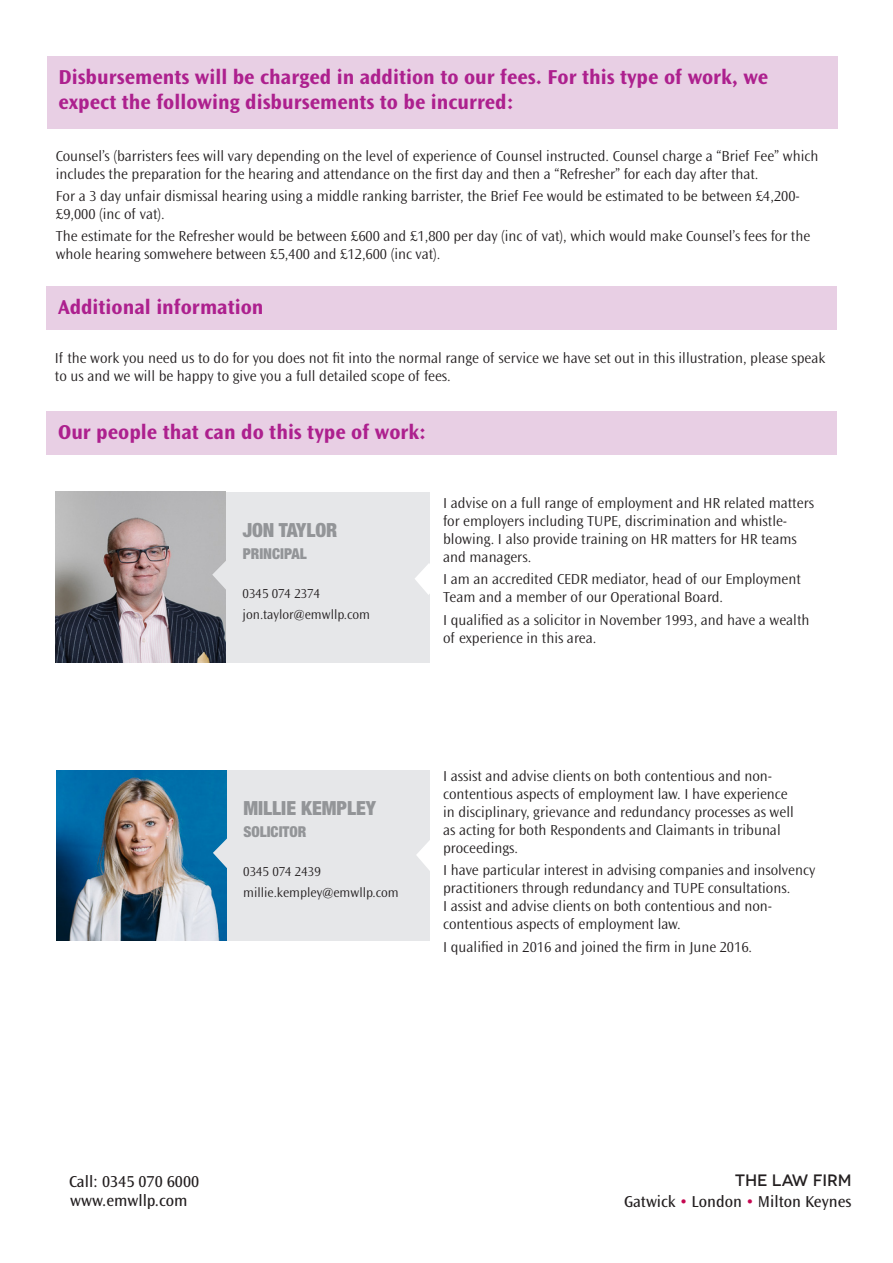
<style>
.page{position:relative;width:893px;height:1263px;background:#fff}
.page>*{position:absolute;margin:0;border:0;box-sizing:border-box;transform-origin:0 0}
.t1{font:700 21px/25.2px "Ocean Sans Std";color:#ad208e}
.t2{font:900 condensed 19.5px "Helvetica Neue";color:#939598}
.t3{font:16.5px "Ocean Sans MT Std";color:#231f20}
.t4{font:500 16.5px "Novecentowide";color:#231f20}
.t5{font:300 15px/18px "Ocean Sans Std";color:#231f20}
.t6{font:900 condensed 15px "Helvetica Neue";color:#939598}
.t7{font:300 13.5px "Ocean Sans Std";color:#231f20}
.s1{color:#c50750}
</style>
<div class="page">
<div style="left:47px;top:56px;width:791px;height:73px;background:#e8cfe4"></div>
<div style="left:46px;top:286px;width:791px;height:43px;background:#e8cfe4"></div>
<div style="left:46px;top:411px;width:791px;height:44px;background:#e8cfe4"></div>
<div style="left:225px;top:492px;width:204px;height:170px;background:#e6e7e9"></div>
<img style="left:55px;top:492px;width:170px;height:170px">
<svg style="left:212px;top:560px;width:14px;height:30px"></svg>
<div style="left:226px;top:770px;width:204px;height:170px;background:#e6e7e9"></div>
<img style="left:56px;top:770px;width:170px;height:170px">
<svg style="left:213px;top:838px;width:14px;height:30px"></svg>
<svg style="left:415px;top:563px;width:15px;height:32px"></svg>
<svg style="left:416px;top:840px;width:14px;height:31px"></svg>
<p class="t1" style="left:59px;top:65px;width:711px">Disbursements will be charged in addition to our fees. For this type of work, we expect the following disbursements to be incurred:</p>
<p class="t5" style="left:56px;top:147px;width:764px">Counsel’s (barristers fees will vary depending on the level of experience of Counsel instructed. Counsel charge a “Brief Fee” which includes the preparation for the hearing and attendance on the first day and then a “Refresher” for each day after that.</p>
<p class="t5" style="left:56px;top:187px;width:746px">For a 3 day unfair dismissal hearing using a middle ranking barrister, the Brief Fee would be estimated to be between £4,200- £9,000 (inc of vat).</p>
<p class="t5" style="left:56px;top:228px;width:756px">The estimate for the Refresher would be between £600 and £1,800 per day (inc of vat), which would make Counsel’s fees for the whole hearing somwehere between £5,400 and £12,600 (inc vat).</p>
<p class="t1" style="left:58px;top:294px;width:207px">Additional information</p>
<p class="t5" style="left:55px;top:349px;width:772px">If the work you need us to do for you does not fit into the normal range of service we have set out in this illustration, please speak to us and we will be happy to give you a full detailed scope of fees.</p>
<p class="t1" style="left:58px;top:420px;width:369px">Our people that can do this type of work:</p>
<p class="t2" style="left:243px;top:513px;width:96px">JON TAYLOR</p>
<p class="t6" style="left:243px;top:541px;width:66px">PRINCIPAL</p>
<p class="t7" style="left:243px;top:586px;width:79px">0345 074 2374</p>
<p class="t7" style="left:243px;top:607px;width:129px">jon.taylor@emwllp.com</p>
<p class="t5" style="left:443px;top:494px;width:372px">I advise on a full range of employment and HR related matters for employers including TUPE, discrimination and whistle&shy;blowing. I also provide training on HR matters for HR teams and managers.</p>
<p class="t5" style="left:443px;top:571px;width:359px">I am an accredited CEDR mediator, head of our Employment<br>Team and a member of our Operational Board.</p>
<p class="t5" style="left:443px;top:611px;width:368px">I qualified as a solicitor in November 1993, and have a wealth of experience in this area.</p>
<p class="t2" style="left:243px;top:792px;width:134px">MILLIE KEMPLEY</p>
<p class="t6" style="left:243px;top:819px;width:65px">SOLICITOR</p>
<p class="t7" style="left:243px;top:864px;width:79px">0345 074 2439</p>
<p class="t7" style="left:243px;top:885px;width:157px">millie.kempley@emwllp.com</p>
<p class="t5" style="left:443px;top:767px;width:352px">I assist and advise clients on both contentious and non&shy;contentious aspects of employment law. I have experience in disciplinary, grievance and redundancy processes as well as acting for both Respondents and Claimants in tribunal proceedings.</p>
<p class="t5" style="left:443px;top:861px;width:374px">I have particular interest in advising companies and insolvency practitioners through redundancy and TUPE consultations.<br>I assist and advise clients on both contentious and non&shy;contentious aspects of employment law.</p>
<p class="t5" style="left:443px;top:938px;width:310px">I qualified in 2016 and joined the firm in June 2016.</p>
<p class="t3" style="left:69px;top:1172px;width:132px">Call: 0345 070 6000</p>
<p class="t3" style="left:70px;top:1191px;width:119px">www.emwllp.com</p>
<p class="t4" style="left:735px;top:1170px;width:118px">THE LAW FIRM</p>
<p class="t3" style="left:624px;top:1192px;width:229px">Gatwick <span class="s1">•</span> London <span class="s1">•</span> Milton Keynes</p>
</div>
